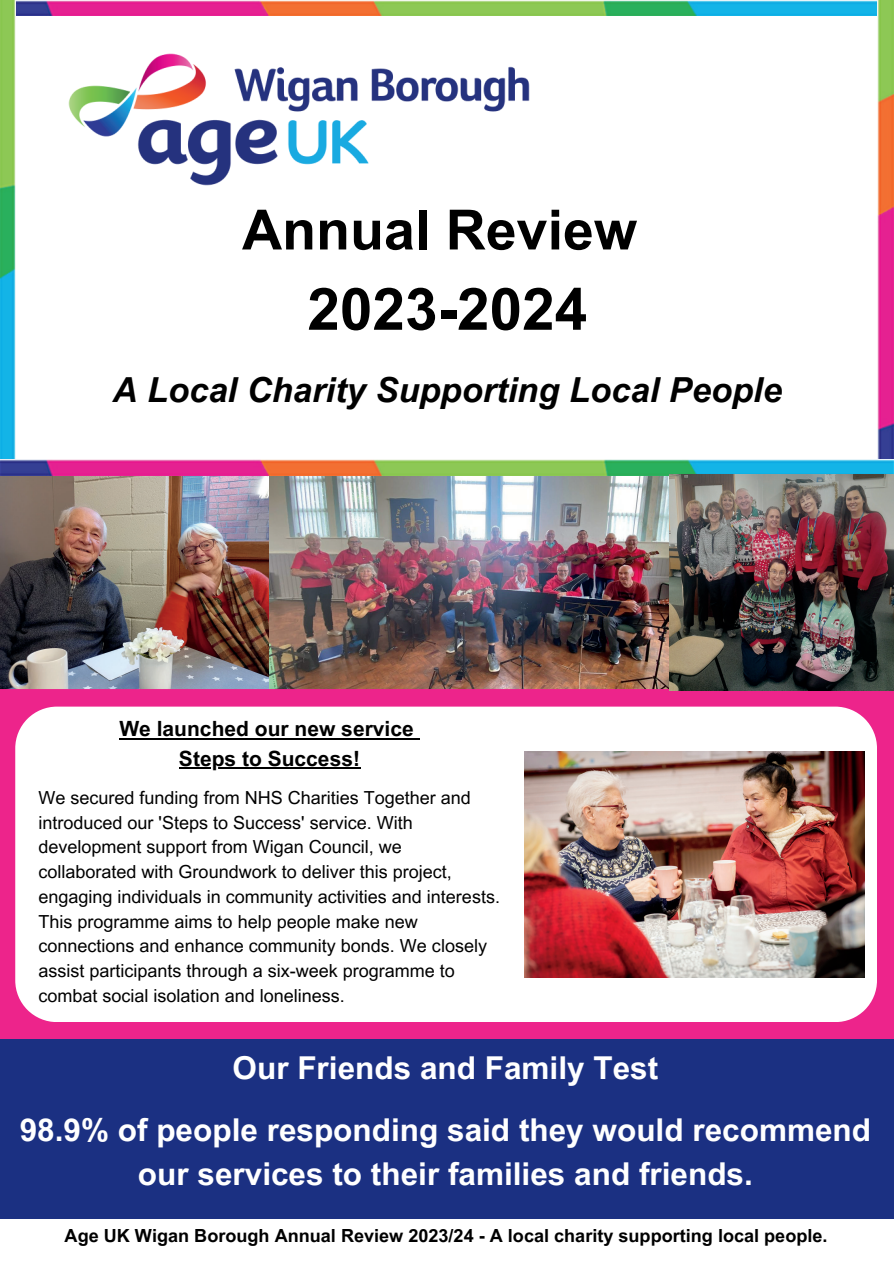
<style>
.page{position:relative;width:894px;height:1264px;background:#fff}
.page>*{position:absolute;margin:0;border:0;box-sizing:border-box;transform-origin:0 0}
.t1{font:700 58.5px "Arial MT Pro";color:#000}
.t2{font:700 55.5px "Arial MT Pro";color:#000}
.t3{font:italic 700 34.5px "Arial MT Pro";color:#000}
.t4{font:700 31.5px/43.8px "Arial MT Pro";color:#fff;text-align:center}
.t5{font:700 21px "Arial MT Pro";color:#000}
.t6{font:18px/24.8px "Arial MT Pro";color:#000}
.t7{font:700 18px "Arial MT Pro";color:#000}
</style>
<div class="page">
<img style="left:68px;top:53px;width:462px;height:133px">
<img style="left:16px;top:0;width:861px;height:16px">
<img style="left:0;top:475px;width:269px;height:214px">
<img style="left:269px;top:475px;width:400px;height:214px">
<img style="left:0;top:0;width:16px;height:460px">
<img style="left:877px;top:0;width:16px;height:460px">
<div style="left:0;top:1038px;width:893px;height:180px;background:#1b3082"></div>
<img style="left:0;top:460px;width:893px;height:15px">
<div style="left:0;top:689px;width:893px;height:349px;background:#ed248b"></div>
<svg style="left:15px;top:706px;width:861px;height:316px"></svg>
<img style="left:669px;top:474px;width:224px;height:216px">
<img style="left:524px;top:751px;width:340px;height:226px">
<hr style="left:119px;top:737px;width:294px;height:2px;background:#000">
<svg style="left:413px;top:737px;width:6px;height:2px"></svg>
<hr style="left:179px;top:767px;width:181px;height:1px;background:#000">
<p class="t2" style="left:242px;top:209px;width:396px">Annual Review</p>
<p class="t1" style="left:307px;top:287px;width:281px">2023-2024</p>
<h2 class="t3" style="left:112px;top:377px;width:671px">A Local Charity Supporting Local People</h2>
<p class="t5" style="left:119px;top:721px;width:296px">We launched our new service</p>
<h3 class="t5" style="left:179px;top:750px;width:182px">Steps to Success!</h3>
<h3 class="t6" style="left:38px;top:787px;width:434px">We secured funding from NHS Charities Together and introduced our 'Steps to Success' service. With</h3>
<p class="t6" style="left:38px;top:836px;width:463px">development support from Wigan Council, we collaborated with Groundwork to deliver this project, engaging individuals in community activities and interests.<br>This programme aims to help people make new connections and enhance community bonds. We closely assist participants through a six-week programme to combat social isolation and loneliness.</p>
<h2 class="t4" style="left:232px;top:1050px;width:427px">Our Friends and Family Test</h2>
<h4 class="t4" style="left:20px;top:1112px;width:852px">98.9% of people responding said they would recommend our services to their families and friends.</h4>
<p class="t7" style="left:65px;top:1228px;width:764px">Age UK Wigan Borough Annual Review 2023/24 - A local charity supporting local people.</p>
</div>
